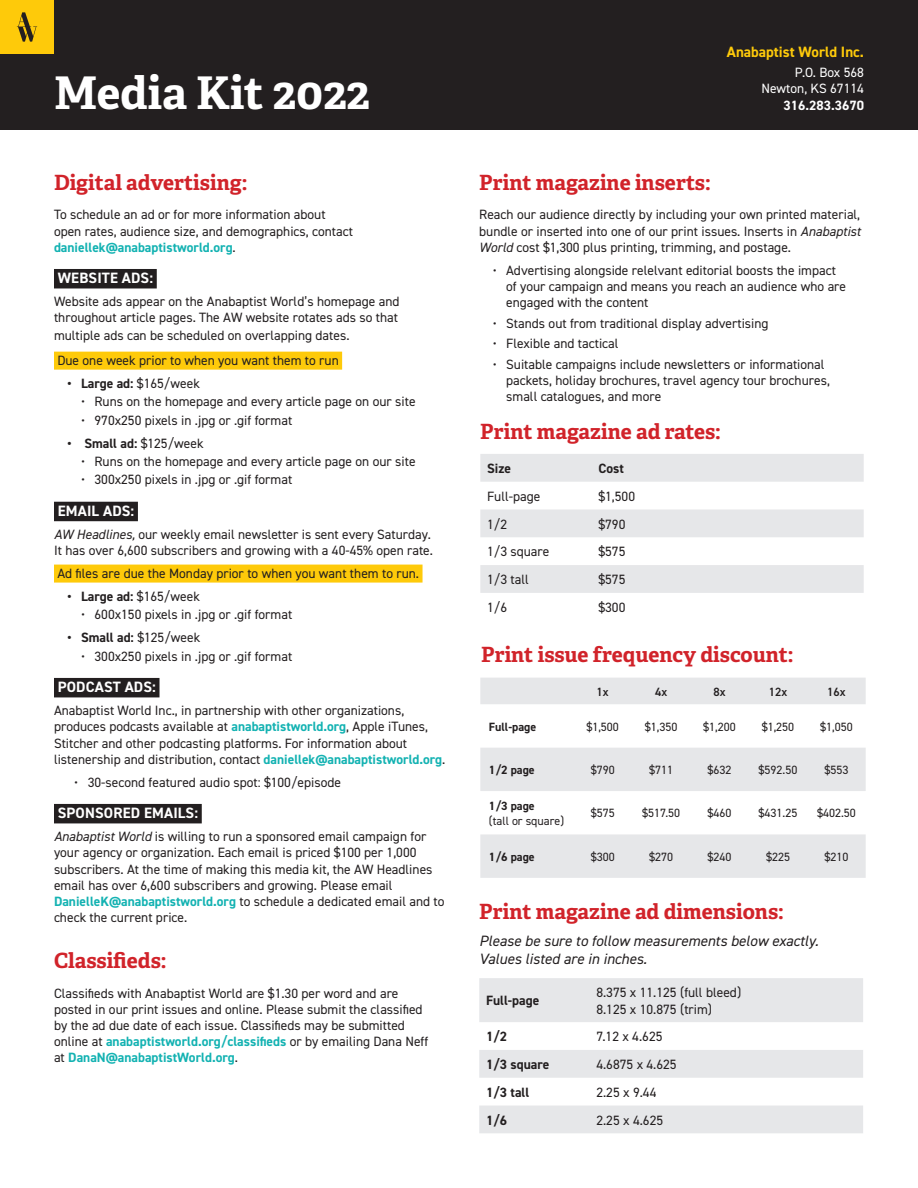
<style>
.page{position:relative;width:918px;height:1188px;background:#fff}
.page>*{position:absolute;margin:0;border:0;box-sizing:border-box;transform-origin:0 0}
.t1{font:700 45px "Adelle";color:#fff}
.t2{font:700 21px "Adelle";color:#d1232a}
.t3{font:italic 15px/18px "DIN2014";color:#231f20}
.t4{font:700 15px "DIN2014";letter-spacing:.01em;color:#fff}
.t5{font:700 15px "DIN2014";color:#feca0a}
.t6{font:13.5px/16.2px "DIN2014";color:#231f20}
.t7{font:700 13.5px "DIN2014";color:#231f20}
.t8{font:13.5px/16.2px "DIN2014";color:#fff;text-align:right}
.t9{font:12px/14.4px "DIN2014";color:#231f20}
.t10{font:700 12px "DIN2014";color:#231f20}
.t11{font:600 12px "DIN2014";color:#231f20}
.s1{font-weight:700;color:#13b2b2}
.s2{font-weight:400}
.s3{font-style:italic}
.s4{font-weight:700}
</style>
<div class="page">
<div style="left:0;top:0;width:918px;height:130px;background:#231f20"></div>
<svg style="left:480px;top:454px;width:384px;height:139px;fill:#e6e7e9"></svg>
<svg style="left:479px;top:978px;width:384px;height:155px;fill:#e6e7e9"></svg>
<div style="left:54px;top:269px;width:103px;height:19px;background:#231f20"></div>
<div style="left:54px;top:352px;width:288px;height:18px;background:#feca0a"></div>
<div style="left:54px;top:502px;width:84px;height:19px;background:#231f20"></div>
<div style="left:54px;top:565px;width:369px;height:18px;background:#feca0a"></div>
<div style="left:54px;top:678px;width:106px;height:19px;background:#231f20"></div>
<div style="left:54px;top:804px;width:148px;height:19px;background:#231f20"></div>
<div style="left:0;top:0;width:54px;height:54px;background:#feca0a"></div>
<svg style="left:17px;top:12px;width:20px;height:30px"></svg>
<svg style="left:480px;top:678px;width:386px;height:200px;fill:#e6e7e9"></svg>
<p class="t1" style="left:54px;top:65px;width:318px">Media Kit 2022</p>
<p class="t2" style="left:54px;top:169px;width:195px">Digital advertising:</p>
<p class="t6" style="left:54px;top:206px;width:301px">To schedule an ad or for more information about open rates, audience size, and demographics, contact <span class="s1">daniellek@anabaptistworld.org</span>.</p>
<p class="t4" style="left:58px;top:268px;width:97px">WEBSITE ADS:</p>
<p class="t6" style="left:54px;top:293px;width:347px">Website ads appear on the Anabaptist World’s homepage and throughout article pages. The AW website rotates ads so that</p>
<p class="t6" style="left:54px;top:327px;width:297px">multiple ads can be scheduled on overlapping dates.</p>
<p class="t6" style="left:57px;top:352px;width:283px">Due one week prior to when you want them to run</p>
<p class="t7" style="left:68px;top:374px;width:134px">• Large ad: <span class="s2">$165/week</span></p>
<p class="t6" style="left:81px;top:393px;width:336px">• Runs on the homepage and every article page on our site</p>
<p class="t6" style="left:81px;top:412px;width:213px">• 970x250 pixels in .jpg or .gif format</p>
<p class="t7" style="left:68px;top:434px;width:138px">• Small ad: <span class="s2">$125/week</span></p>
<p class="t6" style="left:81px;top:453px;width:336px">• Runs on the homepage and every article page on our site</p>
<p class="t6" style="left:81px;top:471px;width:213px">• 300x250 pixels in .jpg or .gif format</p>
<p class="t4" style="left:58px;top:501px;width:78px">EMAIL ADS:</p>
<p class="t6" style="left:54px;top:526px;width:381px"><span class="s3">AW Headlines,</span> our weekly email newsletter is sent every Saturday.<br>It has over 6,600 subscribers and growing with a 40-45% open rate.</p>
<p class="t6" style="left:57px;top:565px;width:363px">Ad files are due the Monday prior to when you want them to run.</p>
<p class="t7" style="left:68px;top:587px;width:134px">• Large ad: <span class="s2">$165/week</span></p>
<p class="t6" style="left:81px;top:606px;width:213px">• 600x150 pixels in .jpg or .gif format</p>
<p class="t7" style="left:68px;top:629px;width:134px">• Small ad: <span class="s2">$125/week</span></p>
<p class="t6" style="left:81px;top:648px;width:213px">• 300x250 pixels in .jpg or .gif format</p>
<p class="t4" style="left:58px;top:677px;width:99px">PODCAST ADS:</p>
<p class="t6" style="left:54px;top:702px;width:393px">Anabaptist World Inc., in partnership with other organizations, produces podcasts available at <span class="s1">anabaptistworld.org</span>, Apple iTunes, Stitcher and other podcasting platforms. For information about listenership and distribution, contact <span class="s1">daniellek@anabaptistworld.org</span>.</p>
<p class="t6" style="left:74px;top:774px;width:268px">• 30-second featured audio spot: $100/episode</p>
<p class="t4" style="left:58px;top:803px;width:142px">SPONSORED EMAILS:</p>
<p class="t6" style="left:54px;top:828px;width:392px"><span class="s3">Anabaptist World</span> is willing to run a sponsored email campaign for your agency or organization. Each email is priced $100 per 1,000 subscribers. At the time of making this media kit, the AW Headlines email has over 6,600 subscribers and growing. Please email <span class="s1">DanielleK@anabaptistworld.org</span> to schedule a dedicated email and to check the current price.</p>
<p class="t2" style="left:54px;top:947px;width:114px">Classifieds:</p>
<p class="t6" style="left:54px;top:985px;width:376px">Classifieds with Anabaptist World are $1.30 per word and are posted in our print issues and online. Please submit the classified by the ad due date of each issue. Classifieds may be submitted online at <span class="s1">anabaptistworld.org/classifieds</span> or by emailing Dana Neff at <span class="s1">DanaN@anabaptistWorld.org</span>.</p>
<p class="t5" style="left:727px;top:42px;width:139px">Anabaptist World Inc.</p>
<p class="t8" style="left:762px;top:64px;width:104px">P.O. Box 568<br>Newton, KS 67114<br><span class="s4">316.283.3670</span></p>
<p class="t2" style="left:479px;top:169px;width:233px">Print magazine inserts:</p>
<p class="t6" style="left:479px;top:206px;width:383px;text-align:justify">Reach our audience directly by including your own printed material, bundle or inserted into one of our print issues. Inserts in <span class="s3">Anabaptist World</span> cost $1,300 plus printing, trimming, and postage.</p>
<p class="t6" style="left:506px;top:262px;width:341px;text-indent:-14px">• Advertising alongside relelvant editorial boosts the impact of your campaign and means you reach an audience who are engaged with the content</p>
<p class="t6" style="left:493px;top:315px;width:277px">• Stands out from traditional display advertising</p>
<p class="t6" style="left:493px;top:335px;width:127px">• Flexible and tactical</p>
<p class="t6" style="left:506px;top:356px;width:325px;text-indent:-14px">• Suitable campaigns include newsletters or informational packets, holiday brochures, travel agency tour brochures, small catalogues, and more</p>
<p class="t2" style="left:480px;top:418px;width:242px">Print magazine ad rates:</p>
<p class="t7" style="left:487px;top:459px;width:25px">Size</p>
<p class="t7" style="left:598px;top:459px;width:27px">Cost</p>
<p class="t6" style="left:487px;top:488px;width:55px">Full-page</p>
<p class="t6" style="left:598px;top:488px;width:38px">$1,500</p>
<p class="t6" style="left:487px;top:516px;width:22px">1/2</p>
<p class="t6" style="left:598px;top:516px;width:28px">$790</p>
<p class="t6" style="left:487px;top:543px;width:64px">1/3 square</p>
<p class="t6" style="left:598px;top:543px;width:28px">$575</p>
<p class="t6" style="left:487px;top:571px;width:43px">1/3 tall</p>
<p class="t6" style="left:598px;top:571px;width:28px">$575</p>
<p class="t6" style="left:487px;top:599px;width:22px">1/6</p>
<p class="t6" style="left:598px;top:599px;width:28px">$300</p>
<p class="t2" style="left:481px;top:641px;width:314px">Print issue frequency discount:</p>
<p class="t11" style="left:597px;top:684px;width:14px">1x</p>
<p class="t11" style="left:655px;top:684px;width:14px">4x</p>
<p class="t11" style="left:714px;top:684px;width:14px">8x</p>
<p class="t11" style="left:769px;top:684px;width:20px">12x</p>
<p class="t11" style="left:827px;top:684px;width:20px">16x</p>
<p class="t10" style="left:489px;top:718px;width:49px">Full-page</p>
<p class="t9" style="left:586px;top:719px;width:34px">$1,500</p>
<p class="t9" style="left:645px;top:719px;width:34px">$1,350</p>
<p class="t9" style="left:703px;top:719px;width:34px">$1,200</p>
<p class="t9" style="left:762px;top:719px;width:34px">$1,250</p>
<p class="t9" style="left:820px;top:719px;width:34px">$1,050</p>
<p class="t10" style="left:489px;top:762px;width:47px">1/2 page</p>
<p class="t9" style="left:591px;top:762px;width:25px">$790</p>
<p class="t9" style="left:649px;top:762px;width:25px">$711</p>
<p class="t9" style="left:708px;top:762px;width:25px">$632</p>
<p class="t9" style="left:759px;top:762px;width:40px">$592.50</p>
<p class="t9" style="left:824px;top:762px;width:25px">$553</p>
<p class="t9" style="left:489px;top:799px;width:77px"><span class="s4">1/3 page<br></span>(tall or square)</p>
<p class="t9" style="left:591px;top:806px;width:25px">$575</p>
<p class="t9" style="left:642px;top:806px;width:40px">$517.50</p>
<p class="t9" style="left:708px;top:806px;width:25px">$460</p>
<p class="t9" style="left:759px;top:806px;width:40px">$431.25</p>
<p class="t9" style="left:817px;top:806px;width:40px">$402.50</p>
<p class="t10" style="left:489px;top:849px;width:47px">1/6 page</p>
<p class="t9" style="left:591px;top:849px;width:25px">$300</p>
<p class="t9" style="left:649px;top:849px;width:25px">$270</p>
<p class="t9" style="left:708px;top:849px;width:25px">$240</p>
<p class="t9" style="left:766px;top:849px;width:25px">$225</p>
<p class="t9" style="left:824px;top:849px;width:25px">$210</p>
<p class="t2" style="left:479px;top:898px;width:306px">Print magazine ad dimensions:</p>
<p class="t3" style="left:479px;top:931px;width:341px">Please be sure to follow measurements below exactly.<br>Values listed are in inches.</p>
<p class="t7" style="left:486px;top:992px;width:55px">Full-page</p>
<p class="t6" style="left:596px;top:984px;width:146px">8.375 x 11.125 (full bleed)<br>8.125 x 10.875 (trim)</p>
<p class="t7" style="left:486px;top:1028px;width:23px">1/2</p>
<p class="t6" style="left:596px;top:1028px;width:68px">7.12 x 4.625</p>
<p class="t7" style="left:486px;top:1055px;width:65px">1/3 square</p>
<p class="t6" style="left:596px;top:1056px;width:82px">4.6875 x 4.625</p>
<p class="t7" style="left:486px;top:1083px;width:45px">1/3 tall</p>
<p class="t6" style="left:596px;top:1084px;width:62px">2.25 x 9.44</p>
<p class="t7" style="left:486px;top:1111px;width:23px">1/6</p>
<p class="t6" style="left:596px;top:1112px;width:68px">2.25 x 4.625</p>
</div>
